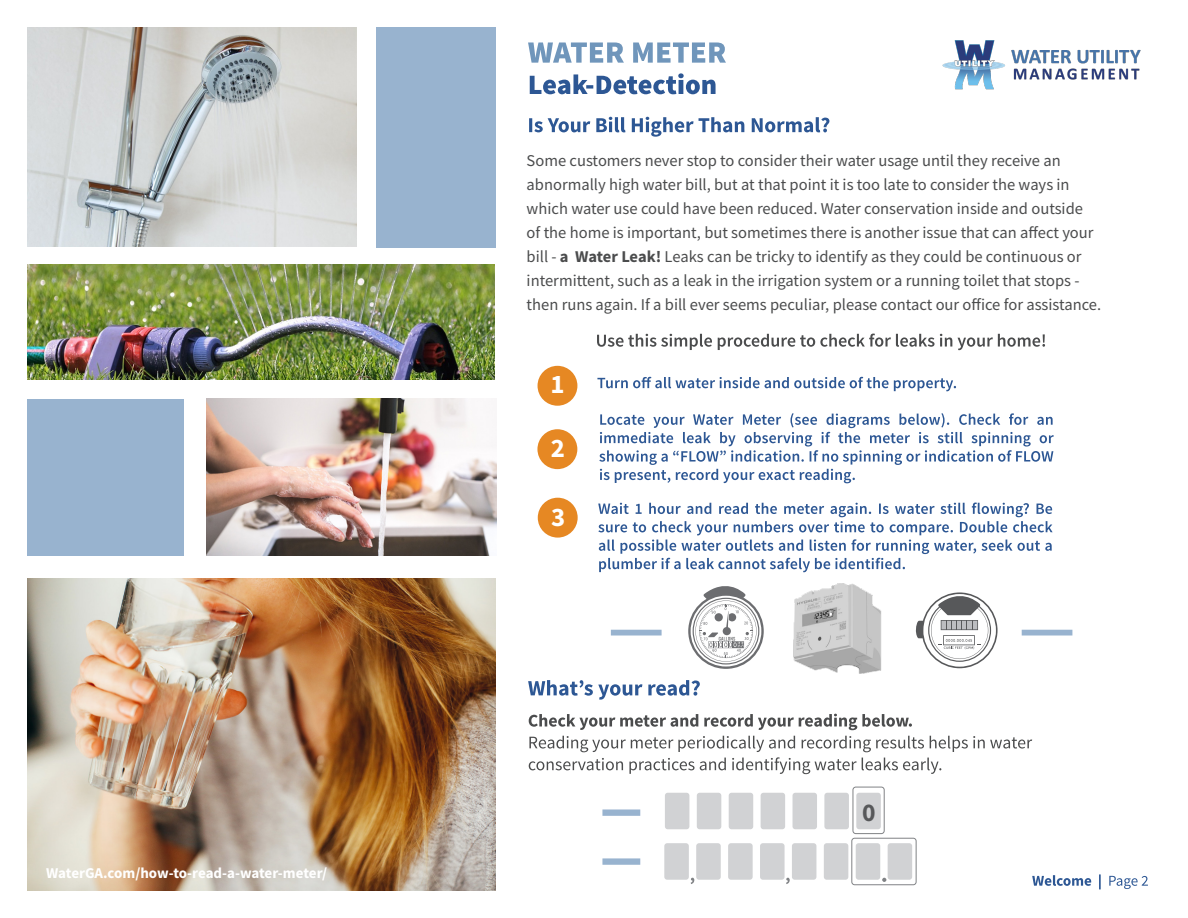
<style>
.page{position:relative;width:1188px;height:918px;background:#fff}
.page>*{position:absolute;margin:0;border:0;box-sizing:border-box;transform-origin:0 0}
.t1{font:700 26.7px "Source Sans Pro";color:#fff}
.t2{font:700 25.5px "Source Sans Pro";color:#57585a}
.t3{font:16.5px/24px "Source Sans Pro";color:#4b4c4d}
.t4{font:700 15px "Source Sans Pro";letter-spacing:-.01em;color:#fff}
.s1{font-weight:700}
</style>
<div class="page">
<svg style="left:530px;top:73px;width:186px;height:21px"></svg>
<svg style="left:528px;top:42px;width:198px;height:21px"></svg>
<img style="left:942px;top:40px;width:199px;height:50px">
<svg style="left:1032px;top:874px;width:116px;height:15px"></svg>
<img style="left:207px;top:399px;width:290px;height:157px">
<img style="left:27px;top:579px;width:468px;height:312px">
<img style="left:27px;top:27px;width:330px;height:220px">
<div style="left:27px;top:399px;width:157px;height:157px;background:#98b3cf"></div>
<div style="left:377px;top:27px;width:119px;height:220px;background:#98b3cf"></div>
<img style="left:27px;top:265px;width:468px;height:114px">
<div style="left:665px;top:793px;width:24px;height:36px;background:#d1d2d4;border-radius:3px"></div>
<div style="left:697px;top:793px;width:24px;height:36px;background:#d1d2d4;border-radius:3px"></div>
<div style="left:729px;top:793px;width:24px;height:36px;background:#d1d2d4;border-radius:3px"></div>
<div style="left:761px;top:793px;width:24px;height:36px;background:#d1d2d4;border-radius:3px"></div>
<div style="left:793px;top:793px;width:24px;height:36px;background:#d1d2d4;border-radius:3px"></div>
<div style="left:824px;top:793px;width:25px;height:36px;background:#d1d2d4;border-radius:3px"></div>
<div style="left:856px;top:793px;width:25px;height:36px;background:#d1d2d4;border-radius:3px"></div>
<div style="left:853px;top:787px;width:32px;height:47px;border:1px solid #808285;border-radius:3px"></div>
<div style="left:611px;top:630px;width:51px;height:6px;background:#98b3cf"></div>
<div style="left:602px;top:809px;width:38px;height:7px;background:#98b3cf"></div>
<div style="left:602px;top:858px;width:38px;height:7px;background:#98b3cf"></div>
<div style="left:1022px;top:630px;width:50px;height:6px;background:#98b3cf"></div>
<svg style="left:935px;top:592px;width:63px;height:76px"></svg>
<svg style="left:691px;top:878px;width:3px;height:6px"></svg>
<svg style="left:786px;top:878px;width:4px;height:6px"></svg>
<div style="left:851px;top:838px;width:65px;height:47px;border:1px solid #808285;border-radius:3px"></div>
<div style="left:664px;top:843px;width:25px;height:37px;background:#d1d2d4;border-radius:3px"></div>
<div style="left:696px;top:843px;width:25px;height:37px;background:#d1d2d4;border-radius:3px"></div>
<div style="left:728px;top:843px;width:25px;height:37px;background:#d1d2d4;border-radius:3px"></div>
<div style="left:760px;top:843px;width:25px;height:37px;background:#d1d2d4;border-radius:3px"></div>
<div style="left:792px;top:843px;width:24px;height:37px;background:#d1d2d4;border-radius:3px"></div>
<div style="left:824px;top:843px;width:24px;height:37px;background:#d1d2d4;border-radius:3px"></div>
<div style="left:856px;top:843px;width:24px;height:37px;background:#d1d2d4;border-radius:3px"></div>
<div style="left:888px;top:843px;width:24px;height:37px;background:#d1d2d4;border-radius:3px"></div>
<svg style="left:882px;top:878px;width:4px;height:4px"></svg>
<svg style="left:529px;top:117px;width:300px;height:20px"></svg>
<div style="left:538px;top:366px;width:39px;height:40px;background:#e68823;border-radius:50%"></div>
<div style="left:537px;top:429px;width:40px;height:40px;background:#e68823;border-radius:50%"></div>
<div style="left:538px;top:498px;width:40px;height:40px;background:#e68823;border-radius:50%"></div>
<svg style="left:597px;top:334px;width:448px;height:16px"></svg>
<svg style="left:529px;top:736px;width:503px;height:38px"></svg>
<svg style="left:529px;top:714px;width:383px;height:16px"></svg>
<svg style="left:528px;top:680px;width:149px;height:20px"></svg>
<svg style="left:597px;top:377px;width:359px;height:14px"></svg>
<svg style="left:599px;top:413px;width:455px;height:70px"></svg>
<svg style="left:598px;top:503px;width:455px;height:69px"></svg>
<img style="left:678px;top:559px;width:257px;height:137px">
<p class="t4" style="left:46px;top:863px;width:283px">WaterGA.com/how-to-read-a-water-meter/</p>
<p class="t3" style="left:527px;top:148px;width:576px">Some customers never stop to consider their water usage until they receive an abnormally high water bill, but at that point it is too late to consider the ways in which water use could have been reduced. Water conservation inside and outside<br>of the home is important, but sometimes there is another issue that can affect your bill - <span class="s1">a Water Leak!</span> Leaks can be tricky to identify as they could be continuous or intermittent, such as a leak in the irrigation system or a running toilet that stops - then runs again. If a bill ever seems peculiar, please contact our office for assistance.</p>
<p class="t1" style="left:550px;top:367px;width:16px">1</p>
<p class="t1" style="left:551px;top:431px;width:16px">2</p>
<p class="t1" style="left:551px;top:500px;width:16px">3</p>
<p class="t2" style="left:862px;top:796px;width:15px">0</p>
</div>
